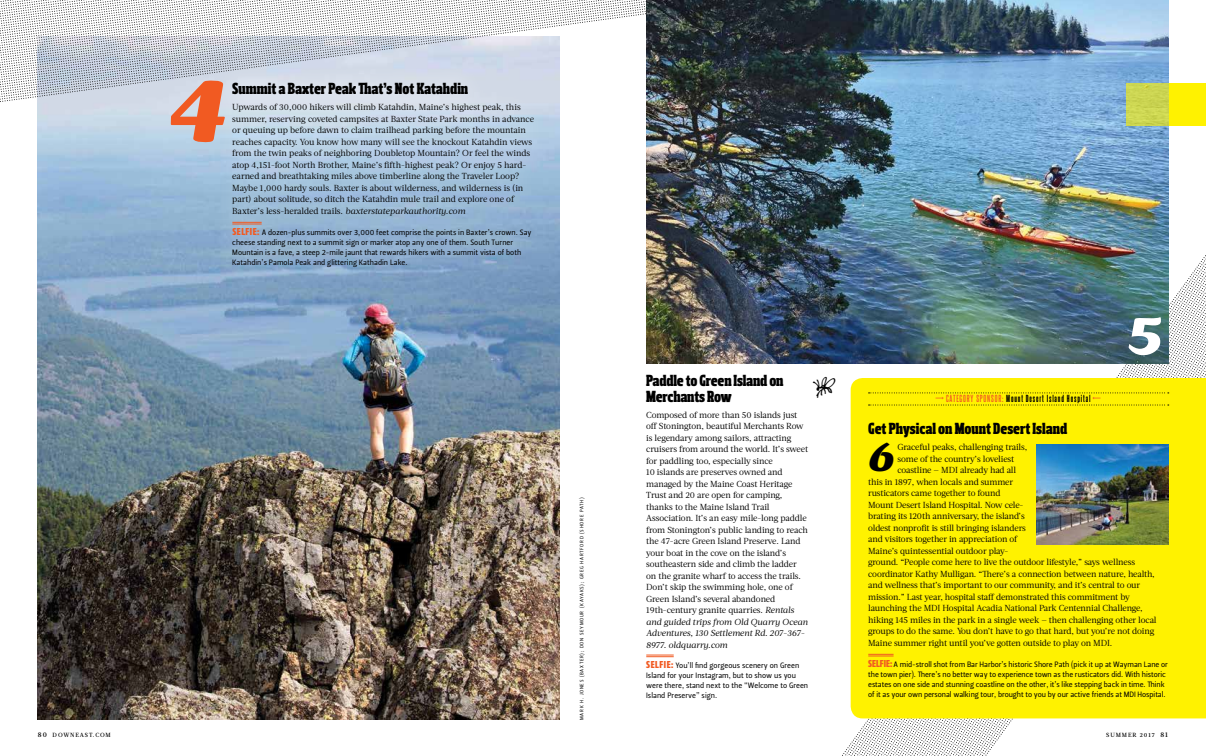
<style>
.page{position:relative;width:1206px;height:756px;background:#fff}
.page>*{position:absolute;margin:0;border:0;box-sizing:border-box;transform-origin:0 0}
.t1{font:italic 105px "Kari";color:#f15a22}
.t2{font:italic 63px "Kari";color:#fff}
.t3{font:italic 46px "Kari";color:#000}
.t4{font:16px/16px "Leitura Headline Serif";letter-spacing:-.005em;color:#000}
.t5{font:8.8px/11.5px "Acta";letter-spacing:-.015em;color:#000}
.t6{font:8.8px "Steelfish Eb";letter-spacing:.095em;color:#000}
.t7{font:7.8px/10px "Leitura Sans Grot 2";color:#000}
.t8{font:500 6px "Acta";letter-spacing:.145em;color:#000}
.t9{font:5px "Leitura Sans Grot 2";letter-spacing:.14em;color:#000}
.s1{font-style:italic}
.s2{font-family:"Leitura Headline Sans";font-size:10px;color:#f15a22}
.s3{font-family:"Steelfish Rg";font-weight:700;color:#f15a22}
.s4{font-size:7px}
</style>
<div class="page">
<img style="left:38px;top:105px;width:522px;height:615px">
<svg style="left:842px;top:234px;width:364px;height:522px"></svg>
<svg style="left:842px;top:755px;width:86px;height:1px"></svg>
<svg style="left:1205px;top:234px;width:1px;height:69px"></svg>
<div style="left:851px;top:378px;width:355px;height:340px;background:#fff200"></div>
<svg style="left:0;top:0;width:646px;height:105px"></svg>
<div style="left:213px;top:63px;width:338px;height:222px;background:#fff;opacity:.75"></div>
<hr style="left:232px;top:222px;width:30px;height:1px;background:#f15a22">
<hr style="left:232px;top:224px;width:30px;height:1px;background:#f15a22">
<svg style="left:868px;top:654px;width:26px;height:3px"></svg>
<img style="left:646px;top:0;width:522px;height:364px">
<div style="left:1170px;top:83px;width:36px;height:43px;background:#fff200"></div>
<div style="left:1126px;top:83px;width:45px;height:43px;background:#ccd652"></div>
<svg style="left:646px;top:655px;width:28px;height:3px"></svg>
<img style="left:1036px;top:445px;width:132px;height:100px">
<svg style="left:869px;top:393px;width:300px;height:13px;background:#f6e900"></svg>
<h1 class="t1" style="left:166px;top:48px;width:57px">4</h1>
<h3 class="t4" style="left:232px;top:81px;width:237px">Summit a Baxter Peak That’s Not Katahdin</h3>
<p class="t5" style="left:232px;top:101px;width:303px">Upwards of 30,000 hikers will climb Katahdin, Maine’s highest peak, this summer, reserving coveted campsites at Baxter State Park months in advance or queuing up before dawn to claim trailhead parking before the mountain reaches capacity. You know how many will see the knockout Katahdin views from the twin peaks of neighboring Doubletop Mountain? Or feel the winds atop 4,151-foot North Brother, Maine’s fifth-highest peak? Or enjoy 5 hard&shy;earned and breathtaking miles above timberline along the Traveler Loop?<br>Maybe 1,000 hardy souls. Baxter is about wilderness, and wilderness is (in part) about solitude, so ditch the Katahdin mule trail and explore one of Baxter’s less-heralded trails. <span class="s1">baxterstateparkauthority.com</span></p>
<p class="t7" style="left:232px;top:228px;width:301px"><span class="s2">SELFIE:</span> A dozen-plus summits over 3,000 feet comprise the points in Baxter’s crown. Say cheese standing next to a summit sign or marker atop any one of them. South Turner Mountain is a fave, a steep 2-mile jaunt that rewards hikers with a summit vista of both Katahdin’s Pamola Peak and glittering Kathadin Lake.</p>
<p class="t9" style="left:578px;top:720px;width:224px;rotate:-90deg">MARK H. JONES (BAXTER); DON SEYMOUR (KAYAKS); GREG HARTFORD (SHORE PATH)</p>
<h3 class="t4" style="left:646px;top:373px;width:139px">Paddle to Green Island on<br>Merchants Row</h3>
<p class="t5" style="left:646px;top:409px;width:164px">Composed of more than 50 islands just off Stonington, beautiful Merchants Row is legendary among sailors, attracting cruisers from around the world. It’s sweet for paddling too, especially since<br>10 islands are preserves owned and managed by the Maine Coast Heritage Trust and 20 are open for camping, thanks to the Maine Island Trail Association. It’s an easy mile-long paddle from Stonington’s public landing to reach the 47-acre Green Island Preserve. Land your boat in the cove on the island’s southeastern side and climb the ladder on the granite wharf to access the trails.<br>Don’t skip the swimming hole, one of Green Island’s several abandoned 19th-century granite quarries. <span class="s1">Rentals and guided trips from Old Quarry Ocean Adventures, 130 Settlement Rd. 207-367- 8977. oldquarry.com</span></p>
<p class="t7" style="left:646px;top:660px;width:163px"><span class="s2">SELFIE:</span> You’ll find gorgeous scenery on Green Island for your Instagram, but to show us you were there, stand next to the “Welcome to Green Island Preserve” sign.</p>
<p class="t6" style="left:946px;top:393px;width:146px"><span class="s3">CATEGORY SPONSOR:</span> Mount Desert Island Hospital</p>
<h2 class="t2" style="left:1125px;top:298px;width:36px">5</h2>
<h3 class="t4" style="left:868px;top:421px;width:201px">Get Physical on Mount Desert Island</h3>
<p class="t5" style="left:897px;top:441px;width:131px">Graceful peaks, challenging trails,</p>
<p class="t5" style="left:897px;top:453px;width:118px">some of the country’s loveliest</p>
<p class="t5" style="left:897px;top:464px;width:120px">coastline — MDI already had all</p>
<p class="t5" style="left:868px;top:476px;width:146px">this in 1897, when locals and summer</p>
<p class="t5" style="left:868px;top:487px;width:134px">rusticators came together to found</p>
<p class="t5" style="left:868px;top:499px;width:157px">Mount Desert Island Hospital. Now cele-</p>
<p class="t5" style="left:868px;top:510px;width:158px">brating its 120th anniversary, the island’s</p>
<p class="t5" style="left:868px;top:522px;width:159px">oldest nonprofit is still bringing islanders</p>
<p class="t5" style="left:868px;top:533px;width:151px">and visitors together in appreciation of</p>
<p class="t5" style="left:868px;top:545px;width:142px">Maine’s quintessential outdoor play-</p>
<p class="t5" style="left:868px;top:556px;width:268px">ground. “People come here to live the outdoor lifestyle,” says wellness</p>
<p class="t5" style="left:868px;top:568px;width:288px">coordinator Kathy Mulligan. “There’s a connection between nature, health,</p>
<p class="t5" style="left:868px;top:579px;width:274px">and wellness that’s important to our community, and it’s central to our</p>
<p class="t5" style="left:868px;top:591px;width:263px">mission.” Last year, hospital staff demonstrated this commitment by</p>
<p class="t5" style="left:868px;top:602px;width:276px">launching the MDI Hospital Acadia National Park Centennial Challenge,</p>
<p class="t5" style="left:868px;top:614px;width:290px">hiking 145 miles in the park in a single week — then challenging other local</p>
<p class="t5" style="left:868px;top:625px;width:288px">groups to do the same. You don’t have to go that hard, but you’re not doing</p>
<p class="t5" style="left:868px;top:637px;width:246px">Maine summer right until you’ve gotten outside to play on MDI.</p>
<p class="t7" style="left:868px;top:660px;width:301px"><span class="s2">SELFIE:</span> A mid-stroll shot from Bar Harbor’s historic Shore Path (pick it up at Wayman Lane or the town pier). There’s no better way to experience town as the rusticators did. With historic estates on one side and stunning coastline on the other, it’s like stepping back in time. Think of it as your own personal walking tour, brought to you by our active friends at MDI Hospital.</p>
<h3 class="t3" style="left:867px;top:431px;width:28px">6</h3>
<p class="t8" style="left:38px;top:731px;width:74px"><span class="s4">80</span> DOWNEAST.COM</p>
<p class="t8" style="left:1106px;top:731px;width:63px">SUMMER 2017 <span class="s4">81</span></p>
</div>
